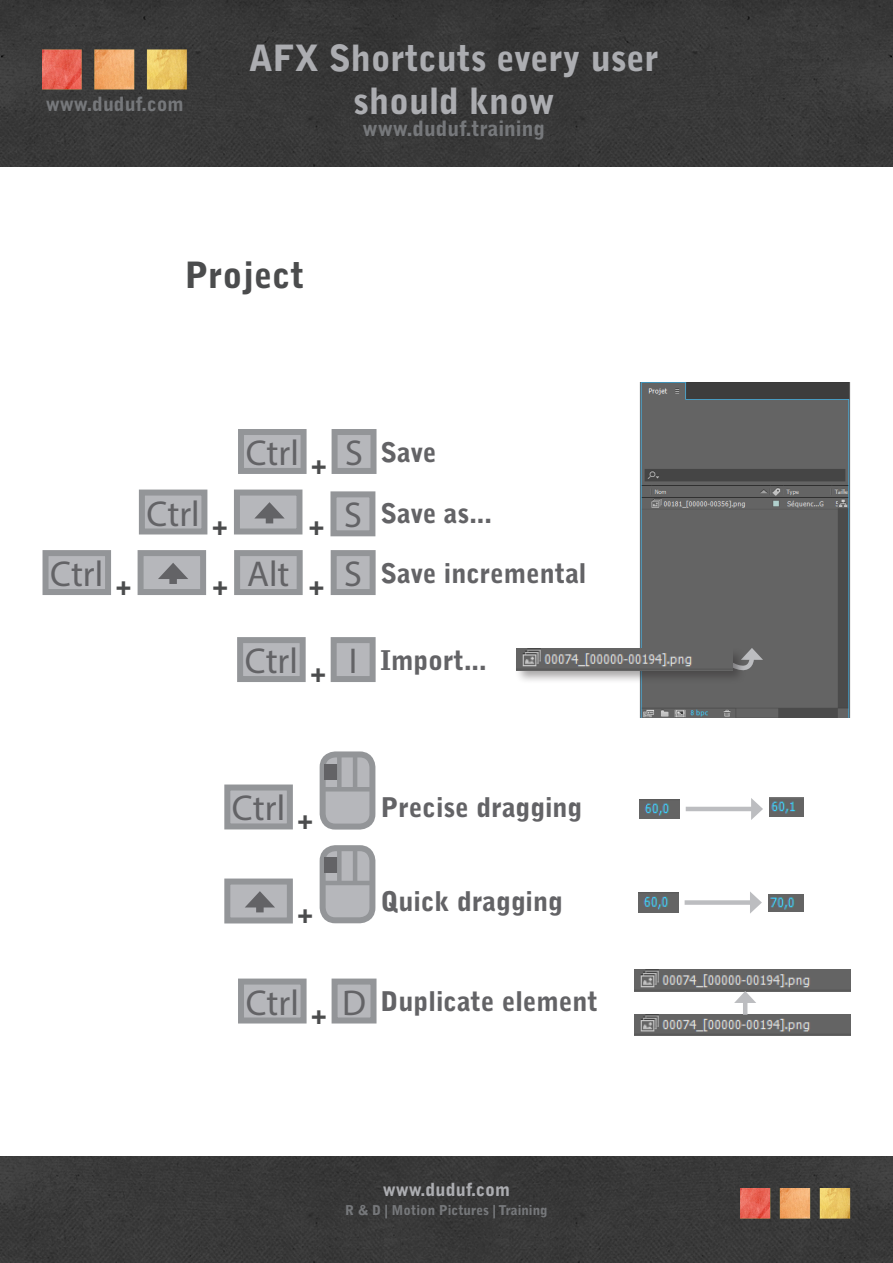
<style>
.page{position:relative;width:893px;height:1263px;background:#fff}
.page>*{position:absolute;margin:0;border:0;box-sizing:border-box;transform-origin:0 0}
.t1{font:36px "Myriad Pro";color:#636366}
.t2{font:900 36px/43.2px "Bell Gothic Std";color:#acadb1;text-align:center}
.t3{font:900 36px "Bell Gothic Std";color:#4b4c4d}
.t4{font:900 27px "Bell Gothic Std";color:#636366}
.t5{font:900 27px "Bell Gothic Std";color:#4b4c4d}
.t6{font:900 21px "Bell Gothic Std";color:#76787b}
.t7{font:900 19.5px "Bell Gothic Std";color:#76787b}
.t8{font:900 18px "Bell Gothic Std";color:#acadb1}
.t9{font:900 13.5px "Bell Gothic Std";color:#76787b}
</style>
<div class="page">
<div style="left:0;top:0;width:893px;height:167px;background:#383838"></div>
<div style="left:0;top:1157px;width:893px;height:106px;background:#383838"></div>
<img style="left:43px;top:50px;width:144px;height:40px">
<img style="left:740px;top:1188px;width:110px;height:31px">
<div style="left:241px;top:432px;width:63px;height:39px;background:#b6b7bb"></div>
<div style="left:238px;top:429px;width:69px;height:45px;border:6px solid #939598"></div>
<div style="left:241px;top:981px;width:63px;height:39px;background:#b6b7bb"></div>
<div style="left:238px;top:978px;width:69px;height:45px;border:6px solid #939598"></div>
<div style="left:240px;top:640px;width:63px;height:39px;background:#b6b7bb"></div>
<div style="left:237px;top:637px;width:69px;height:45px;border:6px solid #939598"></div>
<div style="left:227px;top:787px;width:63px;height:39px;background:#b6b7bb"></div>
<div style="left:224px;top:784px;width:69px;height:45px;border:6px solid #939598"></div>
<div style="left:142px;top:492px;width:62px;height:39px;background:#b6b7bb"></div>
<div style="left:139px;top:489px;width:68px;height:45px;border:6px solid #939598"></div>
<div style="left:46px;top:553px;width:62px;height:39px;background:#b6b7bb"></div>
<div style="left:43px;top:550px;width:68px;height:45px;border:6px solid #939598"></div>
<div style="left:237px;top:553px;width:63px;height:39px;background:#b6b7bb"></div>
<div style="left:234px;top:550px;width:69px;height:45px;border:6px solid #939598"></div>
<div style="left:234px;top:489px;width:68px;height:45px;background:#b6b7bb;border:6px solid #939598"></div>
<div style="left:138px;top:550px;width:68px;height:45px;background:#b6b7bb;border:6px solid #939598"></div>
<div style="left:224px;top:878px;width:69px;height:45px;background:#b6b7bb;border:6px solid #939598"></div>
<div style="left:335px;top:432px;width:38px;height:39px;background:#b6b7bb"></div>
<div style="left:332px;top:429px;width:44px;height:45px;border:6px solid #939598"></div>
<div style="left:335px;top:981px;width:38px;height:39px;background:#b6b7bb"></div>
<div style="left:332px;top:978px;width:44px;height:45px;border:6px solid #939598"></div>
<div style="left:334px;top:640px;width:39px;height:39px;background:#b6b7bb"></div>
<div style="left:331px;top:637px;width:45px;height:45px;border:6px solid #939598"></div>
<div style="left:333px;top:494px;width:39px;height:39px;background:#b6b7bb"></div>
<div style="left:330px;top:491px;width:45px;height:45px;border:6px solid #939598"></div>
<div style="left:334px;top:553px;width:39px;height:39px;background:#b6b7bb"></div>
<div style="left:331px;top:550px;width:45px;height:45px;border:6px solid #939598"></div>
<div style="left:266px;top:512px;width:7px;height:11px;background:#636366"></div>
<svg style="left:255px;top:502px;width:29px;height:16px"></svg>
<div style="left:169px;top:573px;width:8px;height:11px;background:#636366"></div>
<svg style="left:158px;top:563px;width:30px;height:16px"></svg>
<div style="left:256px;top:901px;width:8px;height:11px;background:#636366"></div>
<svg style="left:245px;top:891px;width:30px;height:16px"></svg>
<img style="left:640px;top:382px;width:210px;height:336px">
<svg style="left:747px;top:648px;width:16px;height:29px"></svg>
<div style="left:514px;top:647px;width:233px;height:37px;background:#231f20;opacity:.4"></div>
<img style="left:517px;top:649px;width:216px;height:21px">
<img style="left:634px;top:1015px;width:216px;height:21px">
<img style="left:634px;top:970px;width:216px;height:21px">
<img style="left:640px;top:799px;width:39px;height:19px">
<img style="left:639px;top:893px;width:39px;height:19px">
<img style="left:769px;top:797px;width:34px;height:20px">
<img style="left:768px;top:895px;width:35px;height:17px">
<div style="left:323px;top:754px;width:49px;height:72px;background:#b6b7bb;border-radius:13px"></div>
<div style="left:320px;top:751px;width:55px;height:78px;border:6px solid #939598;border-radius:13px"></div>
<div style="left:323px;top:848px;width:49px;height:72px;background:#b6b7bb;border-radius:13px"></div>
<div style="left:320px;top:845px;width:55px;height:78px;border:6px solid #939598;border-radius:13px"></div>
<div style="left:325px;top:764px;width:14px;height:15px;background:#636366"></div>
<div style="left:325px;top:857px;width:14px;height:16px;background:#636366"></div>
<div style="left:337px;top:754px;width:5px;height:35px;background:#939598"></div>
<div style="left:337px;top:848px;width:5px;height:35px;background:#939598"></div>
<hr style="left:353px;top:754px;width:4px;height:35px;background:#939598">
<hr style="left:353px;top:848px;width:4px;height:35px;background:#939598">
<hr style="left:325px;top:787px;width:49px;height:4px;background:#939598">
<hr style="left:325px;top:881px;width:49px;height:4px;background:#939598">
<hr style="left:686px;top:807px;width:69px;height:4px;background:#bcbdc0">
<svg style="left:751px;top:798px;width:12px;height:22px"></svg>
<div style="left:685px;top:900px;width:69px;height:5px;background:#bcbdc0"></div>
<svg style="left:750px;top:891px;width:12px;height:23px"></svg>
<hr style="left:743px;top:999px;width:4px;height:16px;background:#bcbdc0">
<svg style="left:734px;top:991px;width:22px;height:12px"></svg>
<p class="t7" style="left:46px;top:92px;width:140px">www.duduf.com</p>
<h1 class="t2" style="left:249px;top:37px;width:411px">AFX Shortcuts every user should know</h1>
<p class="t6" style="left:362px;top:116px;width:184px">www.duduf.training</p>
<p class="t3" style="left:184px;top:254px;width:122px">Project</p>
<p class="t1" style="left:147px;top:491px;width:55px">Ctrl</p>
<p class="t5" style="left:212px;top:509px;width:18px">+</p>
<p class="t1" style="left:246px;top:431px;width:55px">Ctrl</p>
<p class="t5" style="left:311px;top:448px;width:18px">+</p>
<p class="t5" style="left:308px;top:509px;width:18px">+</p>
<p class="t1" style="left:50px;top:552px;width:55px">Ctrl</p>
<p class="t1" style="left:247px;top:552px;width:44px">Alt</p>
<p class="t5" style="left:115px;top:570px;width:18px">+</p>
<p class="t5" style="left:212px;top:570px;width:18px">+</p>
<p class="t5" style="left:309px;top:570px;width:18px">+</p>
<p class="t1" style="left:345px;top:431px;width:19px">S</p>
<p class="t1" style="left:344px;top:493px;width:19px">S</p>
<p class="t1" style="left:344px;top:552px;width:19px">S</p>
<p class="t4" style="left:381px;top:436px;width:57px">Save</p>
<p class="t4" style="left:381px;top:498px;width:113px">Save as...</p>
<p class="t4" style="left:381px;top:557px;width:207px">Save incremental</p>
<p class="t1" style="left:245px;top:639px;width:55px">Ctrl</p>
<p class="t5" style="left:310px;top:657px;width:18px">+</p>
<p class="t1" style="left:349px;top:639px;width:10px">I</p>
<p class="t4" style="left:381px;top:644px;width:108px">Import...</p>
<p class="t1" style="left:232px;top:786px;width:55px">Ctrl</p>
<p class="t5" style="left:297px;top:804px;width:18px">+</p>
<p class="t5" style="left:297px;top:898px;width:18px">+</p>
<p class="t4" style="left:381px;top:792px;width:203px">Precise dragging</p>
<p class="t4" style="left:381px;top:885px;width:184px">Quick dragging</p>
<p class="t1" style="left:246px;top:980px;width:55px">Ctrl</p>
<p class="t5" style="left:311px;top:998px;width:18px">+</p>
<p class="t1" style="left:342px;top:980px;width:25px">D</p>
<p class="t4" style="left:381px;top:986px;width:219px">Duplicate element</p>
<p class="t8" style="left:383px;top:1179px;width:129px">www.duduf.com</p>
<p class="t9" style="left:345px;top:1203px;width:204px">R &amp; D | Motion Pictures | Training</p>
</div>
